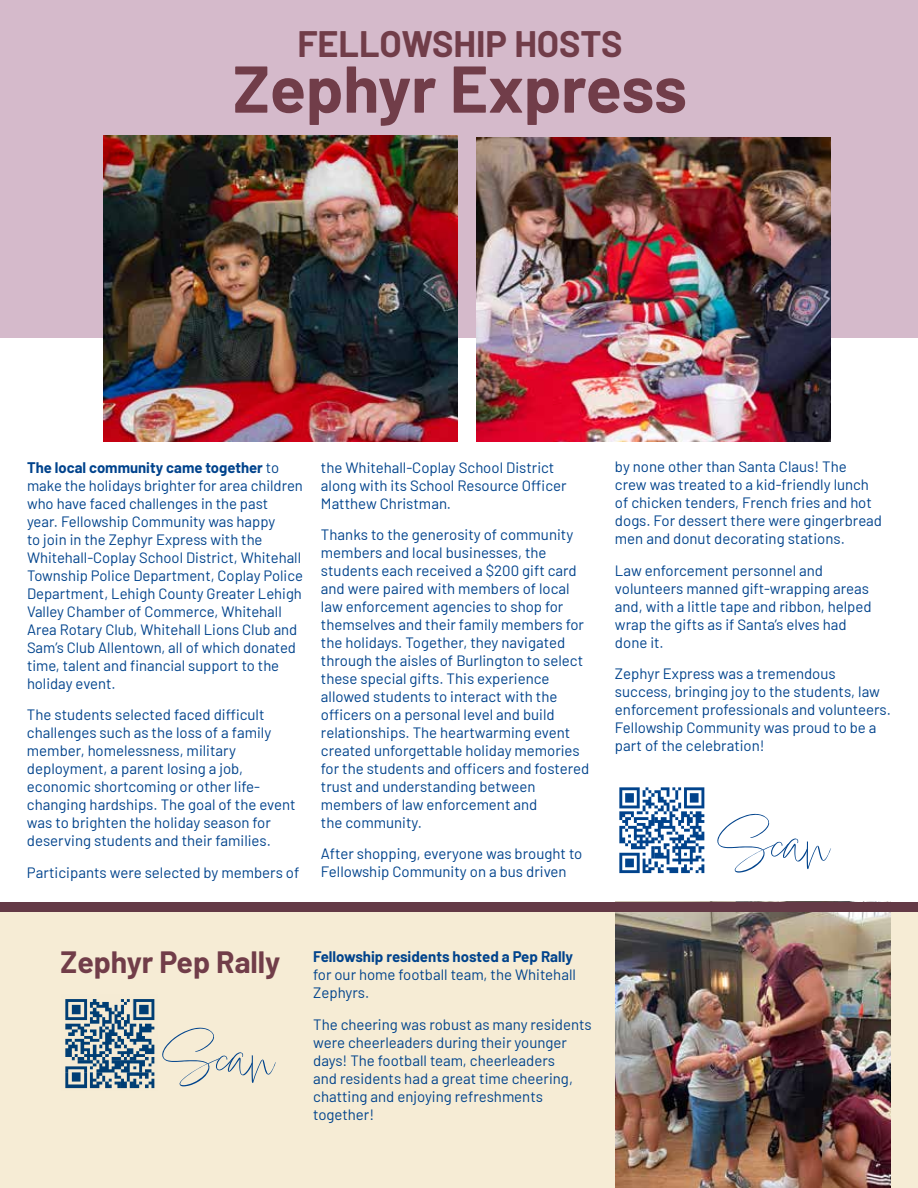
<style>
.page{position:relative;width:918px;height:1188px;background:#fff}
.page>*{position:absolute;margin:0;border:0;box-sizing:border-box;transform-origin:0 0}
.t1{font:700 66px "Barlow";color:#713d49}
.t2{font:58.8px "Lindsey Signature";letter-spacing:-.03em;color:#00438c}
.t3{font:700 36px "Barlow";color:#713d49}
.t4{font:700 30.15px "Barlow";color:#713d49}
.t5{font:15px/18px "Barlow";color:#00438c}
.t6{font:700 15px "Barlow";color:#00438c}
.s1{font-weight:700}
</style>
<div class="page">
<div style="left:0;top:903px;width:918px;height:285px;background:#f6ecd5"></div>
<div style="left:0;top:0;width:918px;height:338px;background:#d5bacb"></div>
<img style="left:619px;top:787px;width:86px;height:87px">
<img style="left:477px;top:137px;width:354px;height:305px">
<img style="left:104px;top:135px;width:354px;height:307px">
<img style="left:616px;top:902px;width:275px;height:286px">
<img style="left:65px;top:999px;width:90px;height:90px">
<div style="left:0;top:903px;width:918px;height:9px;background:#643a46"></div>
<h3 class="t3" style="left:297px;top:18px;width:327px">FELLOWSHIP HOSTS</h3>
<h1 class="t1" style="left:233px;top:40px;width:455px">Zephyr Express</h1>
<p class="t5" style="left:27px;top:457px;width:278px"><span class="s1">The local community came together</span> to make the holidays brighter for area children who have faced challenges in the past year. Fellowship Community was happy<br>to join in the Zephyr Express with the Whitehall-Coplay School District, Whitehall Township Police Department, Coplay Police Department, Lehigh County Greater Lehigh Valley Chamber of Commerce, Whitehall Area Rotary Club, Whitehall Lions Club and Sam’s Club Allentown, all of which donated time, talent and financial support to the holiday event.</p>
<p class="t5" style="left:27px;top:704px;width:270px">The students selected faced difficult challenges such as the loss of a family member, homelessness, military deployment, a parent losing a job, economic shortcoming or other life&shy;changing hardships. The goal of the event was to brighten the holiday season for deserving students and their families.</p>
<p class="t5" style="left:27px;top:862px;width:274px">Participants were selected by members of</p>
<p class="t5" style="left:321px;top:457px;width:247px">the Whitehall-Coplay School District along with its School Resource Officer<br>Matthew Christman.</p>
<p class="t5" style="left:321px;top:524px;width:270px">Thanks to the generosity of community members and local businesses, the students each received a $200 gift card and were paired with members of local law enforcement agencies to shop for themselves and their family members for the holidays. Together, they navigated through the aisles of Burlington to select these special gifts. This experience allowed students to interact with the officers on a personal level and build relationships. The heartwarming event created unforgettable holiday memories for the students and officers and fostered trust and understanding between members of law enforcement and<br>the community.</p>
<p class="t5" style="left:321px;top:844px;width:263px">After shopping, everyone was brought to<br>Fellowship Community on a bus driven</p>
<p class="t5" style="left:615px;top:457px;width:269px">by none other than Santa Claus! The crew was treated to a kid-friendly lunch of chicken tenders, French fries and hot dogs. For dessert there were gingerbread men and donut decorating stations.</p>
<p class="t5" style="left:615px;top:560px;width:258px">Law enforcement personnel and volunteers manned gift-wrapping areas and, with a little tape and ribbon, helped wrap the gifts as if Santa’s elves had done it.</p>
<p class="t5" style="left:615px;top:664px;width:277px">Zephyr Express was a tremendous success, bringing joy to the students, law enforcement professionals and volunteers.<br>Fellowship Community was proud to be a part of the celebration!</p>
<h2 class="t2" style="left:717px;top:808px;width:114px">Scan</h2>
<h3 class="t4" style="left:61px;top:940px;width:221px">Zephyr Pep Rally</h3>
<h2 class="t2" style="left:162px;top:1022px;width:114px">Scan</h2>
<p class="t6" style="left:313px;top:946px;width:261px">Fellowship residents hosted a Pep Rally</p>
<p class="t5" style="left:313px;top:965px;width:264px">for our home football team, the Whitehall<br>Zephyrs.</p>
<p class="t5" style="left:313px;top:1014px;width:280px">The cheering was robust as many residents were cheerleaders during their younger days! The football team, cheerleaders<br>and residents had a great time cheering, chatting and enjoying refreshments together!</p>
</div>
